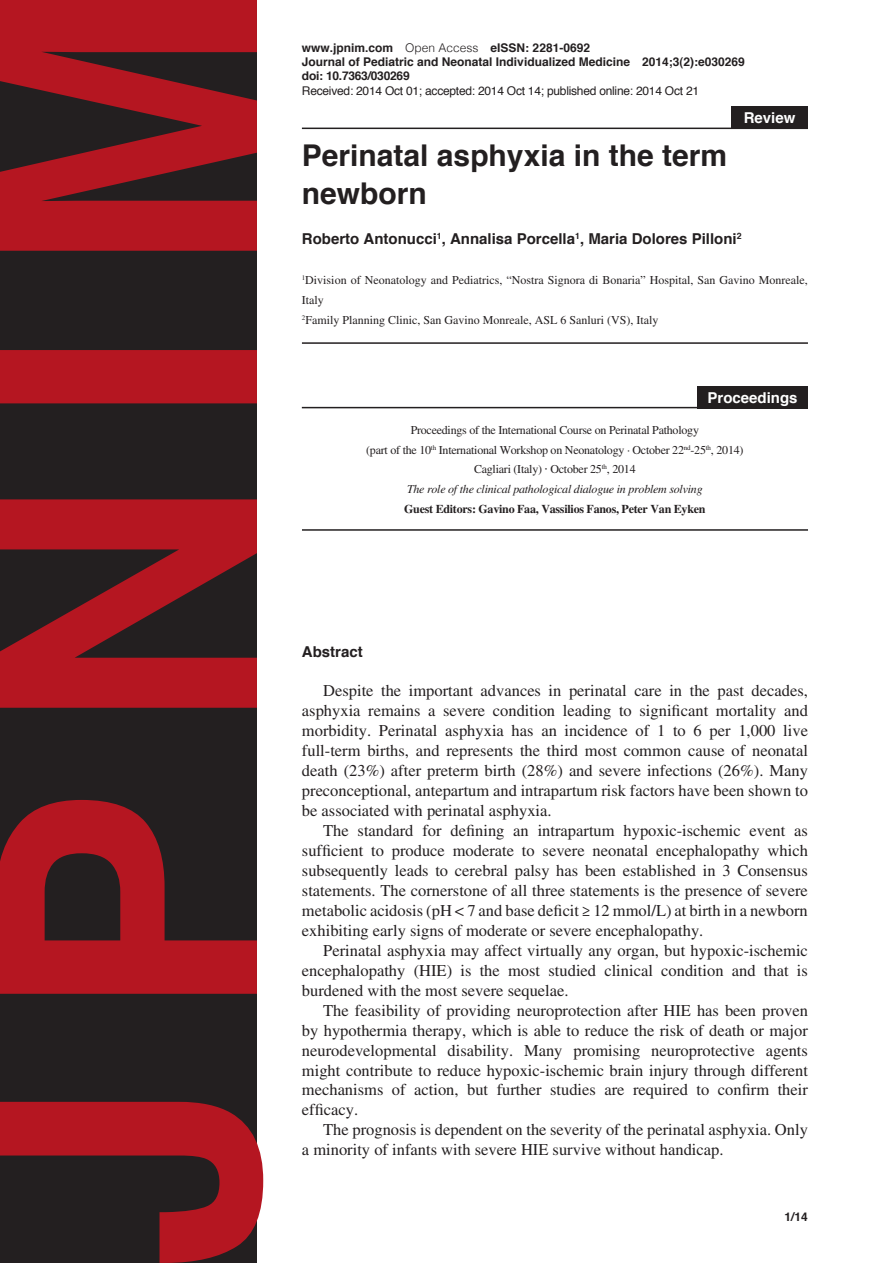
<style>
.page{position:relative;width:893px;height:1263px;background:#fff}
.page>*{position:absolute;margin:0;border:0;box-sizing:border-box;transform-origin:0 0}
.Heading1{font:700 30px/38.2px "Helvetica";color:#231f20}
.Body1{font:16.5px/20px "Times LT Std";color:#231f20;text-align:justify}
.Heading2{font:700 15px "Helvetica";color:#231f20}
.Article_Description{font:700 15px "Helvetica";color:#fff}
.Body3{font:12px/20px "Times LT Std";letter-spacing:-.01em;color:#231f20}
.Footer_Right{font:700 12px "Helvetica";color:#231f20}
.Footer_Right-2{font:12px "Helvetica";letter-spacing:-.02em;color:#231f20}
.Body3-2{font:italic 12px "Times LT Std";letter-spacing:-.02em;color:#231f20}
.Body3-3{font:700 12px "Times LT Std";letter-spacing:-.02em;color:#231f20}
.Footer_Right-3{font:700 12px "Helvetica";letter-spacing:-.02em;color:#231f20}
.Page_Right{font:700 12px "Helvetica";color:#231f20}
.s1{font-weight:300}
.s2{font-family:"Helvetica"}
</style>
<div class="page">
<svg style="left:0;top:0;width:263px;height:1263px;background:#662025"></svg>
<hr style="left:302px;top:128px;width:506px;height:1px;background:#231f20">
<div style="left:731px;top:106px;width:77px;height:22px;background:#231f20"></div>
<hr style="left:302px;top:342px;width:506px;height:2px;background:#231f20">
<hr style="left:302px;top:529px;width:506px;height:2px;background:#231f20">
<hr style="left:302px;top:407px;width:506px;height:1px;background:#231f20">
<div style="left:697px;top:386px;width:111px;height:22px;background:#231f20"></div>
<p class="Footer_Right" style="left:302px;top:38px;width:290px">www.jpnim.com <span class="s1">Open Access</span> eISSN: 2281-0692</p>
<p class="Footer_Right" style="left:302px;top:52px;width:444px">Journal of Pediatric and Neonatal Individualized Medicine 2014;3(2):e030269</p>
<p class="Footer_Right-3" style="left:302px;top:66px;width:109px">doi: 10.7363/030269</p>
<p class="Footer_Right-2" style="left:302px;top:81px;width:399px">Received: 2014 Oct 01; accepted: 2014 Oct 14; published online: 2014 Oct 21</p>
<p class="Article_Description" style="left:744px;top:105px;width:53px">Review</p>
<p class="Heading1" style="left:302px;top:136px;width:427px">Perinatal asphyxia in the term newborn</p>
<p class="Heading2" style="left:302px;top:227px;width:441px">Roberto Antonucci<sup>1</sup>, Annalisa Porcella<sup>1</sup>, Maria Dolores Pilloni<sup>2</sup></p>
<p class="Body3" style="left:302px;top:270px;width:507px"><sup>1</sup>Division of Neonatology and Pediatrics, “Nostra Signora di Bonaria” Hospital, San Gavino Monreale,<br>Italy</p>
<p class="Body3" style="left:302px;top:310px;width:358px"><sup>2</sup>Family Planning Clinic, San Gavino Monreale, ASL 6 Sanluri (VS), Italy</p>
<p class="Article_Description" style="left:708px;top:386px;width:92px">Proceedings</p>
<p class="Body3" style="left:411px;top:419px;width:290px">Proceedings of the International Course on Perinatal Pathology</p>
<p class="Body3" style="left:366px;top:439px;width:379px">(part of the 10<sup>th</sup> International Workshop on Neonatology · October 22<sup>nd</sup>-25<sup>th</sup>, 2014)</p>
<p class="Body3" style="left:474px;top:459px;width:163px">Cagliari (Italy) <span class="s2">·</span> October 25<sup>th</sup>, 2014</p>
<p class="Body3-2" style="left:407px;top:483px;width:297px">The role of the clinical pathological dialogue in problem solving</p>
<p class="Body3-3" style="left:404px;top:502px;width:303px">Guest Editors: Gavino Faa, Vassilios Fanos, Peter Van Eyken</p>
<p class="Heading2" style="left:302px;top:639px;width:62px">Abstract</p>
<p class="Body1" style="left:302px;top:681px;width:508px;text-indent:21px">Despite the important advances in perinatal care in the past decades, asphyxia remains a severe condition leading to significant mortality and morbidity. Perinatal asphyxia has an incidence of 1 to 6 per 1,000 live full-term births, and represents the third most common cause of neonatal death (23%) after preterm birth (28%) and severe infections (26%). Many preconceptional, antepartum and intrapartum risk factors have been shown to be associated with perinatal asphyxia.</p>
<p class="Body1" style="left:302px;top:820px;width:508px;text-indent:21px">The standard for defining an intrapartum hypoxic-ischemic event as sufficient to produce moderate to severe neonatal encephalopathy which subsequently leads to cerebral palsy has been established in 3 Consensus statements. The cornerstone of all three statements is the presence of severe metabolic acidosis (pH &lt; 7 and base deficit ≥ 12 mmol/L) at birth in a newborn exhibiting early signs of moderate or severe encephalopathy.</p>
<p class="Body1" style="left:302px;top:940px;width:507px;text-indent:21px">Perinatal asphyxia may affect virtually any organ, but hypoxic-ischemic encephalopathy (HIE) is the most studied clinical condition and that is burdened with the most severe sequelae.</p>
<p class="Body1" style="left:302px;top:1000px;width:508px;text-indent:21px">The feasibility of providing neuroprotection after HIE has been proven by hypothermia therapy, which is able to reduce the risk of death or major neurodevelopmental disability. Many promising neuroprotective agents might contribute to reduce hypoxic-ischemic brain injury through different mechanisms of action, but further studies are required to confirm their efficacy.</p>
<p class="Body1" style="left:302px;top:1120px;width:507px;text-indent:21px">The prognosis is dependent on the severity of the perinatal asphyxia. Only a minority of infants with severe HIE survive without handicap.</p>
<p class="Page_Right" style="left:785px;top:1207px;width:25px">1/14</p>
</div>
